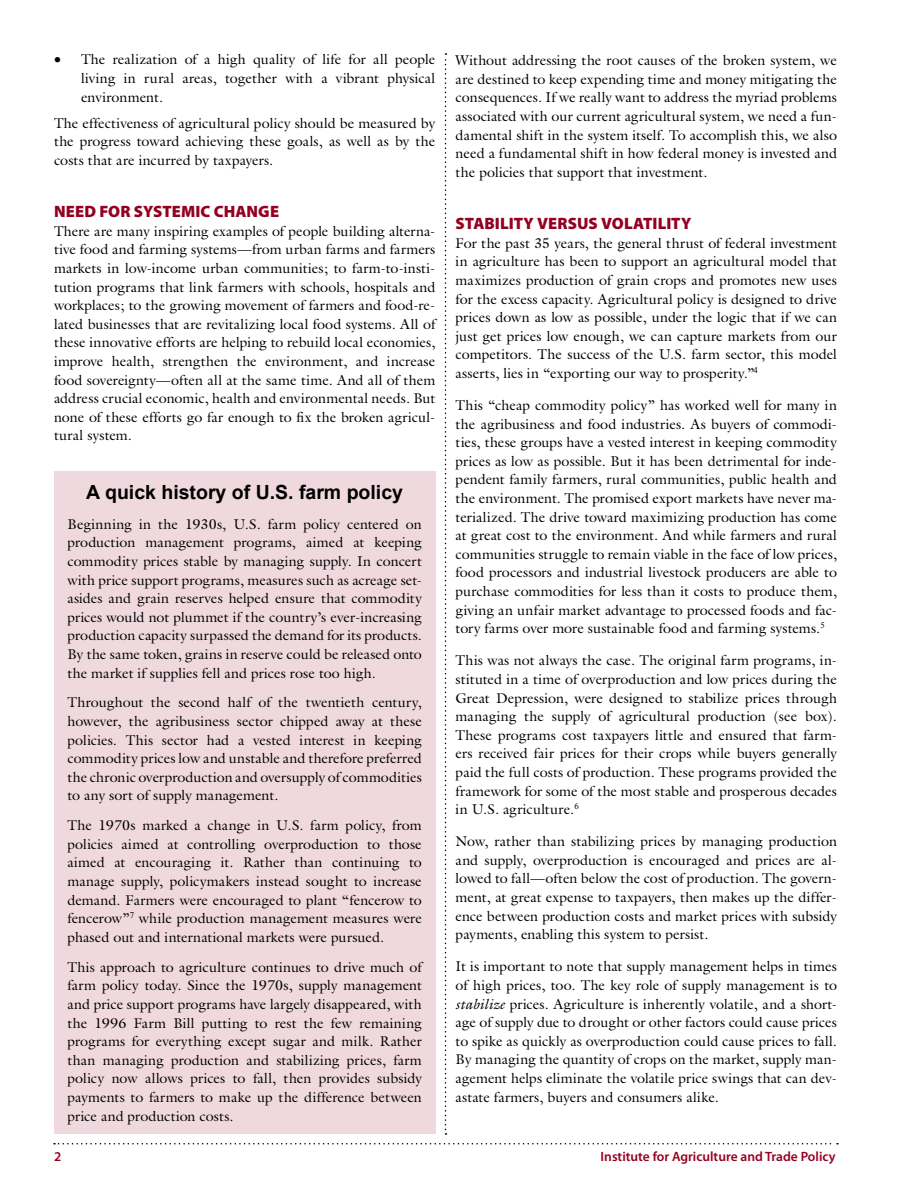
<style>
.page{position:relative;width:918px;height:1188px;background:#fff}
.page>*{position:absolute;margin:0;border:0;box-sizing:border-box;transform-origin:0 0}
.Heading_3{font:700 19.5px "Arial";color:#000}
.Heading_1{font:900 16.5px "Myriad Pro";color:#930020}
.Heading_3-2{font:14.25px/18.6px "Galliard";letter-spacing:.005em;color:#000;text-align:justify}
.t1{font:600 13.5px "Myriad Pro";color:#930020}
.s1{font-style:italic}
</style>
<div class="page">
<svg style="left:54px;top:1143px;width:784px;height:1px"></svg>
<svg style="left:445px;top:53px;width:1px;height:1082px"></svg>
<div style="left:54px;top:471px;width:381px;height:663px;background:#efd9de"></div>
<p class="Heading_3-2" style="left:81px;top:50px;width:356px;text-indent:-27px">• The realization of a high quality of life for all people living in rural areas, together with a vibrant physical environment.</p>
<p class="Heading_3-2" style="left:54px;top:113px;width:383px">The effectiveness of agricultural policy should be measured by the progress toward achieving these goals, as well as by the costs that are incurred by taxpayers.</p>
<p class="Heading_1" style="left:54px;top:202px;width:227px">NEED FOR SYSTEMIC CHANGE</p>
<p class="Heading_3-2" style="left:54px;top:222px;width:383px">There are many inspiring examples of people building alterna&shy;tive food and farming systems—from urban farms and farmers markets in low-income urban communities; to farm-to-insti&shy;tution programs that link farmers with schools, hospitals and workplaces; to the growing movement of farmers and food-re&shy;lated businesses that are revitalizing local food systems. All of these innovative efforts are helping to rebuild local economies, improve health, strengthen the environment, and increase food sovereignty—often all at the same time. And all of them address crucial economic, health and environmental needs. But none of these efforts go far enough to fix the broken agricul&shy;tural system.</p>
<p class="Heading_3" style="left:86px;top:479px;width:318px">A quick history of U.S. farm policy</p>
<p class="Heading_3-2" style="left:68px;top:514px;width:356px">Beginning in the 1930s, U.S. farm policy centered on production management programs, aimed at keeping commodity prices stable by managing supply. In concert with price support programs, measures such as acreage set&shy;asides and grain reserves helped ensure that commodity prices would not plummet if the country’s ever-increasing production capacity surpassed the demand for its products.<br>By the same token, grains in reserve could be released onto the market if supplies fell and prices rose too high.</p>
<p class="Heading_3-2" style="left:68px;top:693px;width:356px">Throughout the second half of the twentieth century, however, the agribusiness sector chipped away at these policies. This sector had a vested interest in keeping commodity prices low and unstable and therefore preferred the chronic overproduction and oversupply of commodities to any sort of supply management.</p>
<p class="Heading_3-2" style="left:68px;top:816px;width:356px">The 1970s marked a change in U.S. farm policy, from policies aimed at controlling overproduction to those aimed at encouraging it. Rather than continuing to manage supply, policymakers instead sought to increase demand. Farmers were encouraged to plant “fencerow to fencerow”<sup>7</sup> while production management measures were phased out and international markets were pursued.</p>
<p class="Heading_3-2" style="left:68px;top:957px;width:356px">This approach to agriculture continues to drive much of farm policy today. Since the 1970s, supply management and price support programs have largely disappeared, with the 1996 Farm Bill putting to rest the few remaining programs for everything except sugar and milk. Rather than managing production and stabilizing prices, farm policy now allows prices to fall, then provides subsidy payments to farmers to make up the difference between price and production costs.</p>
<p class="Heading_3-2" style="left:456px;top:51px;width:383px">Without addressing the root causes of the broken system, we are destined to keep expending time and money mitigating the consequences. If we really want to address the myriad problems associated with our current agricultural system, we need a fun&shy;damental shift in the system itself. To accomplish this, we also need a fundamental shift in how federal money is invested and the policies that support that investment.</p>
<p class="Heading_1" style="left:456px;top:214px;width:237px">STABILITY VERSUS VOLATILITY</p>
<p class="Heading_3-2" style="left:456px;top:233px;width:383px">For the past 35 years, the general thrust of federal investment in agriculture has been to support an agricultural model that maximizes production of grain crops and promotes new uses for the excess capacity. Agricultural policy is designed to drive prices down as low as possible, under the logic that if we can just get prices low enough, we can capture markets from our competitors. The success of the U.S. farm sector, this model asserts, lies in “exporting our way to prosperity.”<sup>4</sup></p>
<p class="Heading_3-2" style="left:456px;top:396px;width:383px">This “cheap commodity policy” has worked well for many in the agribusiness and food industries. As buyers of commodi&shy;ties, these groups have a vested interest in keeping commodity prices as low as possible. But it has been detrimental for inde&shy;pendent family farmers, rural communities, public health and the environment. The promised export markets have never ma&shy;terialized. The drive toward maximizing production has come at great cost to the environment. And while farmers and rural communities struggle to remain viable in the face of low prices, food processors and industrial livestock producers are able to purchase commodities for less than it costs to produce them, giving an unfair market advantage to processed foods and fac&shy;tory farms over more sustainable food and farming systems.<sup>5</sup></p>
<p class="Heading_3-2" style="left:456px;top:651px;width:383px">This was not always the case. The original farm programs, in&shy;stituted in a time of overproduction and low prices during the Great Depression, were designed to stabilize prices through managing the supply of agricultural production (see box).<br>These programs cost taxpayers little and ensured that farm&shy;ers received fair prices for their crops while buyers generally paid the full costs of production. These programs provided the framework for some of the most stable and prosperous decades in U.S. agriculture.<sup>6</sup></p>
<p class="Heading_3-2" style="left:456px;top:832px;width:383px">Now, rather than stabilizing prices by managing production and supply, overproduction is encouraged and prices are al&shy;lowed to fall—often below the cost of production. The govern&shy;ment, at great expense to taxpayers, then makes up the differ&shy;ence between production costs and market prices with subsidy payments, enabling this system to persist.</p>
<p class="Heading_3-2" style="left:456px;top:957px;width:383px">It is important to note that supply management helps in times of high prices, too. The key role of supply management is to <span class="s1">stabilize</span> prices. Agriculture is inherently volatile, and a short&shy;age of supply due to drought or other factors could cause prices to spike as quickly as overproduction could cause prices to fall.<br>By managing the quantity of crops on the market, supply man&shy;agement helps eliminate the volatile price swings that can dev&shy;astate farmers, buyers and consumers alike.</p>
<p class="t1" style="left:54px;top:1149px;width:9px">2</p>
<p class="t1" style="left:601px;top:1149px;width:236px">Institute for Agriculture and Trade Policy</p>
</div>
